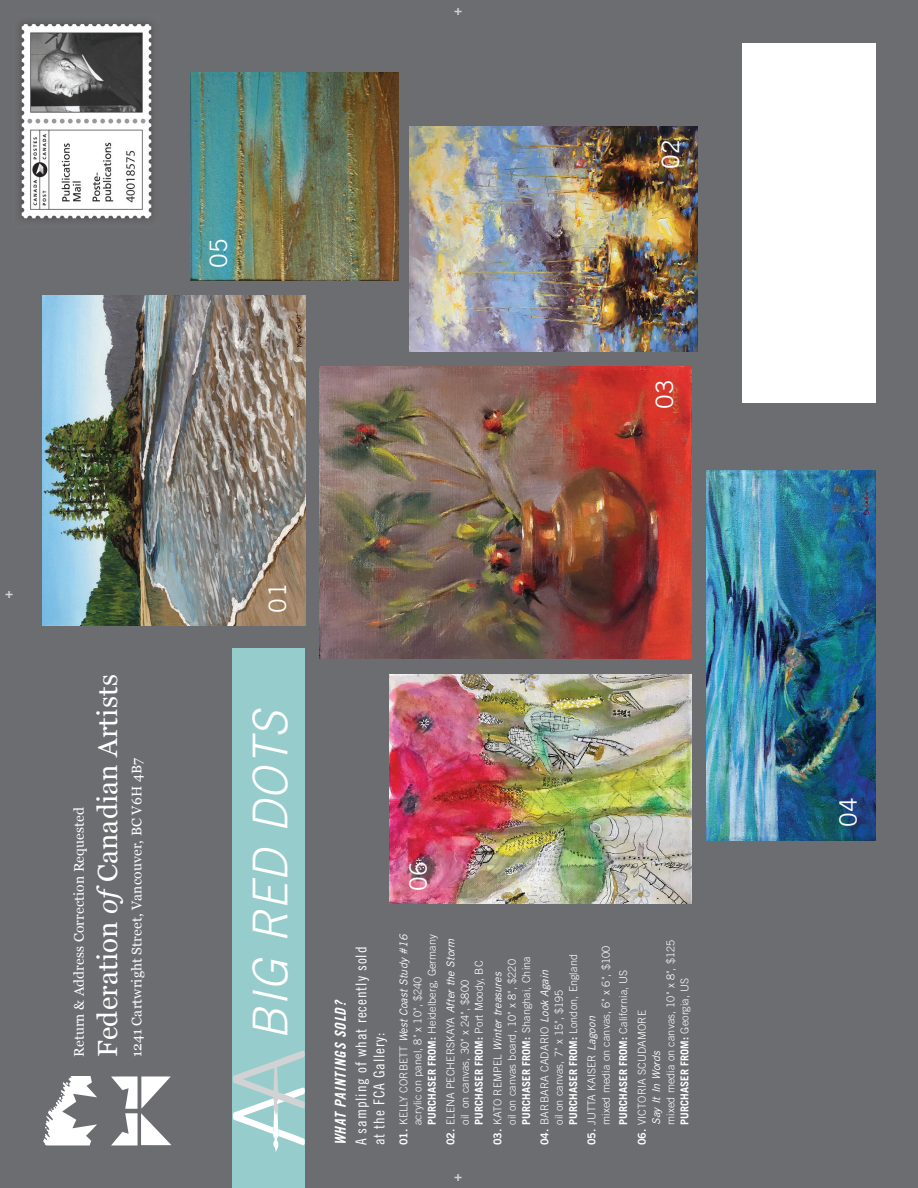
<style>
.page{position:relative;width:918px;height:1188px;background:#6c6d70}
.page>*{position:absolute;margin:0;border:0;box-sizing:border-box;transform-origin:0 0}
.t1{font:italic 300 48px "Trade Gothic";color:#fff}
.t2{font:27.6px "Georgia";letter-spacing:.01em;color:#fff}
.t3{font:24px "Trade Gothic";letter-spacing:.03em;color:#fff}
.t4{font:15px/18px "Trade Gothic Cond Eighteen";letter-spacing:.06em;color:#fff}
.t5{font:15px "Trade Gothic Bold Cond Twenty Obl";color:#fff}
.t6{font:13.8px "Georgia";letter-spacing:.01em;color:#fff}
.t7{font:13.5px "Trade Gothic Bold Two";color:#d1d2d4}
.t8{font:300 10.8px/14.2px "Trade Gothic";letter-spacing:.01em;color:#fff}
.t9{font:700 10.8px "Trade Gothic";color:#fff}
.s1{font-style:italic}
.s2{font-family:"Trade Gothic Bold Two";font-weight:400}
.s3{font-weight:400;font-style:italic}
.s4{font-weight:700}
.s5{font-weight:300}
</style>
<div class="page">
<img style="left:20px;top:23px;width:133px;height:197px">
<div style="left:742px;top:43px;width:133px;height:360px;background:#fff"></div>
<svg style="left:111px;top:1076px;width:60px;height:69px"></svg>
<svg style="left:43px;top:1076px;width:54px;height:69px"></svg>
<div style="left:233px;top:648px;width:72px;height:540px;background:#96cccc"></div>
<svg style="left:233px;top:1051px;width:72px;height:101px"></svg>
<img style="left:43px;top:295px;width:262px;height:331px">
<img style="left:320px;top:366px;width:372px;height:293px">
<img style="left:706px;top:470px;width:169px;height:370px">
<img style="left:190px;top:72px;width:209px;height:209px">
<img style="left:389px;top:674px;width:303px;height:230px">
<img style="left:409px;top:126px;width:289px;height:226px">
<h3 class="t3" style="left:204px;top:268px;width:32px;rotate:-90deg">05</h3>
<p class="t7" style="left:454px;top:2px;width:10px">+</p>
<h3 class="t3" style="left:656px;top:169px;width:32px;rotate:-90deg">02</h3>
<h3 class="t3" style="left:650px;top:409px;width:32px;rotate:-90deg">03</h3>
<p class="t7" style="left:5px;top:584px;width:10px">+</p>
<p class="t6" style="left:69px;top:1057px;width:251px;rotate:-90deg">Return &amp; Address Correction Requested</p>
<h2 class="t2" style="left:88px;top:1057px;width:384px;rotate:-90deg">Federation <span class="s1">of</span>Canadian Artists</h2>
<p class="t6" style="left:127px;top:1057px;width:300px;rotate:-90deg">1241 Cartwright Street, Vancouver, BC V6H 4B7</p>
<h3 class="t3" style="left:263px;top:613px;width:32px;rotate:-90deg">01</h3>
<h1 class="t1" style="left:242px;top:1040px;width:332px;rotate:-90deg">BIG RED DOTS</h1>
<h3 class="t3" style="left:404px;top:891px;width:32px;rotate:-90deg">06</h3>
<h3 class="t5" style="left:331px;top:1145px;width:147px;rotate:-90deg">WHAT PAINTINGS SOLD?</h3>
<h3 class="t4" style="left:352px;top:1145px;width:200px;rotate:-90deg">A sampling of what recently sold at the FCA Gallery:</h3>
<p class="t8" style="left:396px;top:1125px;width:193px;text-indent:-20px;rotate:-90deg"><span class="s2">01.</span> Kelly Corb ett <span class="s3">West Coast Study #16 </span>acrylic on panel, 8" x 10", $240<br><span class="s4">Purchaser from:</span> Heidelberg, Germany</p>
<p class="t8" style="left:443px;top:1125px;width:188px;text-indent:-21px;rotate:-90deg"><span class="s2">02.</span> Elena Pech erskaya <span class="s3">After the Storm </span>oil on canvas, 30" x 24", $800<br><span class="s4">PURCHASER FROM:</span> Port M oody, BC</p>
<p class="t8" style="left:490px;top:1125px;width:170px;text-indent:-21px;rotate:-90deg"><span class="s2">03.</span> Kato R emp el <span class="s3">Winter treasures<br></span>oil on canvas board, 10" x 8", $220<br><span class="s4">PURCHASER FROM:</span> Shanghai, China</p>
<p class="t8" style="left:537px;top:1125px;width:172px;text-indent:-21px;rotate:-90deg"><span class="s2">04.</span> Barbara Cadario <span class="s3">Look Again<br></span>oil on canvas, 7" x 15", $195<br><span class="s4">PURCHASER FROM:</span> London, England</p>
<p class="t8" style="left:585px;top:1125px;width:181px;text-indent:-21px;rotate:-90deg"><span class="s2">05.</span> Jutta Kaiser <span class="s3">Lagoon<br></span>mixed media on canvas, 6" x 6", $100</p>
<p class="t9" style="left:617px;top:1125px;width:157px;rotate:-90deg">PURCHASER FROM: <span class="s5">California, US</span></p>
<p class="t8" style="left:663px;top:1125px;width:187px;rotate:-90deg">mixed media on canvas, 10" x 8", $125<br><span class="s4">PURCHASER FROM:</span> Georgia, US</p>
<p class="t8" style="left:635px;top:1125px;width:116px;text-indent:-21px;rotate:-90deg"><span class="s2">06.</span> Victoria Scudamore<br><span class="s3">Say It In Words</span></p>
<p class="t7" style="left:454px;top:1168px;width:10px">+</p>
<h3 class="t3" style="left:834px;top:827px;width:32px;rotate:-90deg">04</h3>
</div>
